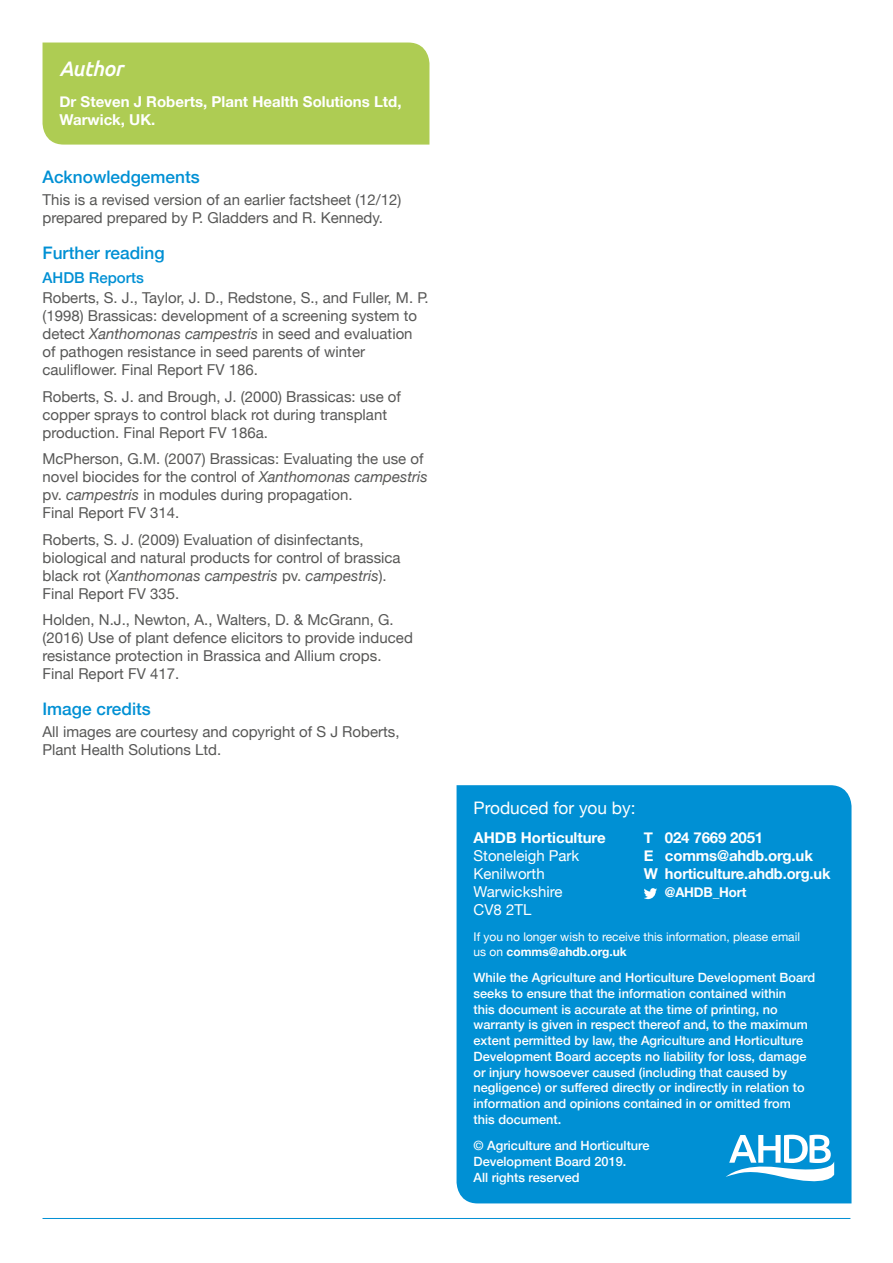
<style>
.page{position:relative;width:893px;height:1263px;background:#fff}
.page>*{position:absolute;margin:0;border:0;box-sizing:border-box;transform-origin:0 0}
.PULLOUT_HEADING{font:italic 500 21px "Ubuntu";letter-spacing:-.02em;color:#fff}
.BLUE_SUB_HEADING_1{font:500 17.25px "Helvetica Neue";color:#0090d4}
.t1{font:17.25px "Helvetica Neue";color:#fff}
.MAIN_BODY{font:15px/18px "Helvetica Neue";color:#575756}
.WHITE_PULLOUTS_TEXT{font:700 15px/18px "Helvetica Neue";color:#fff}
.t2{font:15px "Helvetica Neue";color:#fff}
.BLUE_SUB_HEADING_2{font:500 15px "Helvetica Neue";color:#0090d4}
.t3{font:700 13.5px "Helvetica Neue";letter-spacing:-.01em;color:#fff}
.DISCLAIMER{font:500 12.75px/15.8px "Helvetica Neue";color:#fff}
.t4{font:12px/15px "Helvetica Neue";color:#fff}
.s1{font-style:italic}
.s2{font-weight:700}
</style>
<div class="page">
<hr style="left:43px;top:1218px;width:807px;height:1px;background:#0090d4">
<div style="left:457px;top:785px;width:394px;height:418px;background:#0090d4"></div>
<svg style="left:644px;top:888px;width:13px;height:11px"></svg>
<svg style="left:726px;top:1135px;width:108px;height:53px"></svg>
<div style="left:43px;top:43px;width:386px;height:102px;background:#aecc53"></div>
<p class="PULLOUT_HEADING" style="left:60px;top:56px;width:65px">Author</p>
<p class="WHITE_PULLOUTS_TEXT" style="left:60px;top:93px;width:344px">Dr Steven J Roberts, Plant Health Solutions Ltd,<br>Warwick, UK.</p>
<p class="BLUE_SUB_HEADING_1" style="left:43px;top:163px;width:159px">Acknowledgements</p>
<p class="MAIN_BODY" style="left:43px;top:191px;width:360px">This is a revised version of an earlier factsheet (12/12) prepared prepared by P. Gladders and R. Kennedy.</p>
<p class="BLUE_SUB_HEADING_1" style="left:43px;top:239px;width:124px">Further reading</p>
<p class="BLUE_SUB_HEADING_2" style="left:43px;top:266px;width:103px">AHDB Reports</p>
<p class="MAIN_BODY" style="left:43px;top:290px;width:388px">Roberts, S. J., Taylor, J. D., Redstone, S., and Fuller, M. P. (1998) Brassicas: development of a screening system to detect <span class="s1">Xanthomonas campestris</span> in seed and evaluation of pathogen resistance in seed parents of winter cauliflower. Final Report FV 186.</p>
<p class="MAIN_BODY" style="left:43px;top:388px;width:360px">Roberts, S. J. and Brough, J. (2000) Brassicas: use of copper sprays to control black rot during transplant production. Final Report FV 186a.</p>
<p class="MAIN_BODY" style="left:43px;top:451px;width:387px">McPherson, G.M. (2007) Brassicas: Evaluating the use of novel biocides for the control of <span class="s1">Xanthomonas campestris </span>pv. <span class="s1">campestris</span> in modules during propagation.<br>Final Report FV 314.</p>
<p class="MAIN_BODY" style="left:43px;top:531px;width:360px">Roberts, S. J. (2009) Evaluation of disinfectants, biological and natural products for control of brassica black rot (<span class="s1">Xanthomonas campestris</span> pv. <span class="s1">campestris</span>).<br>Final Report FV 335.</p>
<p class="MAIN_BODY" style="left:43px;top:612px;width:372px">Holden, N.J., Newton, A., Walters, D. &amp; McGrann, G. (2016) Use of plant defence elicitors to provide induced resistance protection in Brassica and Allium crops.<br>Final Report FV 417.</p>
<p class="BLUE_SUB_HEADING_1" style="left:43px;top:695px;width:110px">Image credits</p>
<p class="MAIN_BODY" style="left:43px;top:724px;width:358px">All images are courtesy and copyright of S J Roberts,<br>Plant Health Solutions Ltd.</p>
<p class="t1" style="left:474px;top:796px;width:163px">Produced for you by:</p>
<p class="WHITE_PULLOUTS_TEXT" style="left:474px;top:829px;width:134px">AHDB Horticulture</p>
<p class="WHITE_PULLOUTS_TEXT" style="left:644px;top:829px;width:121px">T 024 7669 2051</p>
<p class="t2" style="left:474px;top:845px;width:107px">Stoneleigh Park</p>
<p class="WHITE_PULLOUTS_TEXT" style="left:644px;top:847px;width:171px">E comms@ahdb.org.uk</p>
<p class="t2" style="left:474px;top:863px;width:73px">Kenilworth</p>
<p class="WHITE_PULLOUTS_TEXT" style="left:644px;top:865px;width:188px">W horticulture.ahdb.org.uk</p>
<p class="t2" style="left:474px;top:881px;width:90px">Warwickshire</p>
<p class="t3" style="left:665px;top:881px;width:83px">@AHDB_Hort</p>
<p class="t2" style="left:474px;top:899px;width:59px">CV8 2TL</p>
<p class="t4" style="left:474px;top:929px;width:328px">If you no longer wish to receive this information, please email us on <span class="s2">comms@ahdb.org.uk</span></p>
<p class="DISCLAIMER" style="left:474px;top:968px;width:343px">While the Agriculture and Horticulture Development Board seeks to ensure that the information contained within<br>this document is accurate at the time of printing, no warranty is given in respect thereof and, to the maximum extent permitted by law, the Agriculture and Horticulture Development Board accepts no liability for loss, damage or injury howsoever caused (including that caused by negligence) or suffered directly or indirectly in relation to information and opinions contained in or omitted from this document.</p>
<p class="DISCLAIMER" style="left:474px;top:1137px;width:178px">© Agriculture and Horticulture<br>Development Board 2019.<br>All rights reserved</p>
</div>
